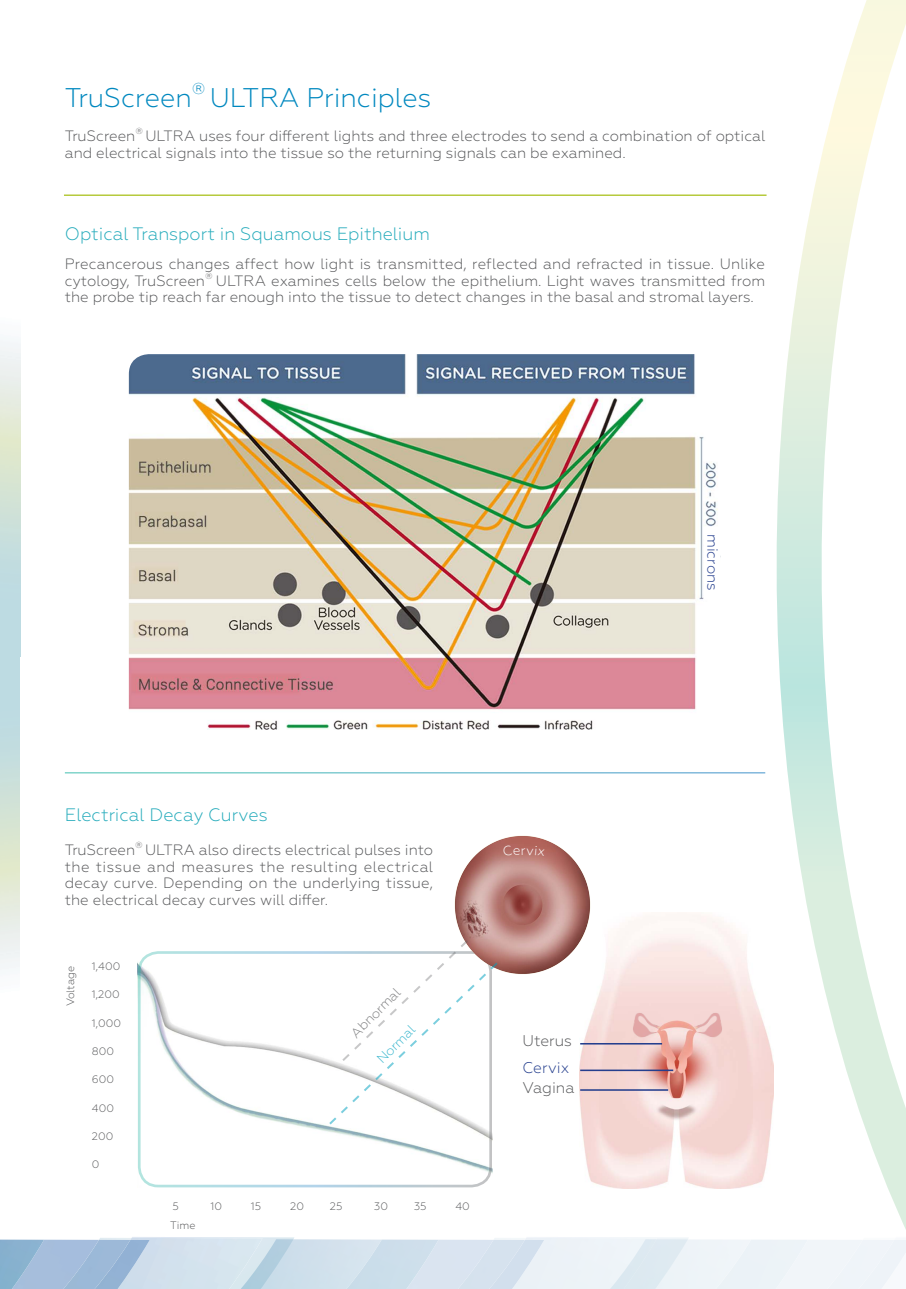
<style>
.page{position:relative;width:906px;height:1289px;background:#fff}
.page>*{position:absolute;margin:0;border:0;box-sizing:border-box;transform-origin:0 0}
.t1{font:300 27px "Geometria";color:#0088bf}
.t2{font:300 18px "Geometria";color:#25abbb}
.t3{font:300 15.75px "Geometria";color:#0088bf}
.t4{font:300 15.45px "Geometria";color:#57585a}
.t5{font:300 15.45px "Geometria";color:#253f8e}
.t6{font:300 15px/16.5px "Geometria";color:#57585a}
.t7{font:300 15px "Geometria";color:#253f8e}
.t8{font:300 13.5px "Geometria";color:#57585a}
.t9{font:300 13.5px "Geometria";color:#00a2c0}
.t10{font:300 10.8px "Geometria";color:#57585a}
.t11{font:300 8.7px "Geometria";color:#57585a}
</style>
<div class="page">
<img style="left:7px;top:1239px;width:26px;height:49px">
<img style="left:33px;top:1237px;width:261px;height:51px">
<img style="left:263px;top:1239px;width:106px;height:49px">
<img style="left:376px;top:1239px;width:26px;height:49px">
<img style="left:402px;top:1237px;width:286px;height:51px">
<img style="left:413px;top:1239px;width:471px;height:49px">
<svg style="left:775px;top:0;width:131px;height:1285px"></svg>
<img style="left:579px;top:913px;width:194px;height:275px">
<hr style="left:580px;top:1042px;width:82px;height:2px;background:#253f8e">
<hr style="left:580px;top:1069px;width:93px;height:2px;background:#253f8e">
<hr style="left:580px;top:1089px;width:88px;height:1px;background:#253f8e">
<img style="left:626px;top:1003px;width:41px;height:41px">
<img style="left:687px;top:1003px;width:40px;height:41px">
<img style="left:138px;top:955px;width:354px;height:232px">
<div style="left:138px;top:951px;width:354px;height:236px;border:3px solid #fff;border-radius:19px"></div>
<img style="left:454px;top:835px;width:136px;height:139px">
<svg style="left:328px;top:938px;width:171px;height:187px"></svg>
<hr style="left:64px;top:194px;width:702px;height:2px;background:#b6ca3d">
<img style="left:129px;top:354px;width:589px;height:375px">
<div style="left:704px;top:534px;width:16px;height:64px;background:#fff"></div>
<svg style="left:503px;top:845px;width:42px;height:11px"></svg>
<p class="t1" style="left:65px;top:82px;width:128px">TruScreen</p>
<p class="t3" style="left:192px;top:79px;width:15px">®</p>
<p class="t1" style="left:210px;top:82px;width:223px">ULTRA Principles</p>
<p class="t6" style="left:65px;top:128px;width:72px">TruScreen</p>
<p class="t11" style="left:135px;top:126px;width:9px">®</p>
<p class="t6" style="left:65px;top:128px;width:702px;text-indent:80px">ULTRA uses four different lights and three electrodes to send a combination of optical and electrical signals into the tissue so the returning signals can be examined.</p>
<p class="t2" style="left:65px;top:223px;width:366px">Optical Transport in Squamous Epithelium</p>
<p class="t6" style="left:65px;top:256px;width:701px">Precancerous changes affect how light is transmitted, reflected and refracted in tissue. Unlike cytology, TruScreen</p>
<p class="t11" style="left:205px;top:270px;width:9px">®</p>
<p class="t6" style="left:65px;top:272px;width:701px;text-indent:151px">ULTRA examines cells below the epithelium. Light waves transmitted from the probe tip reach far enough into the tissue to detect changes in the basal and stromal layers.</p>
<p class="t2" style="left:65px;top:804px;width:204px">Electrical Decay Curves</p>
<p class="t6" style="left:65px;top:841px;width:72px">TruScreen</p>
<p class="t11" style="left:135px;top:839px;width:9px">®</p>
<p class="t6" style="left:65px;top:841px;width:370px;text-align:justify;text-indent:80px">ULTRA also directs electrical pulses into the tissue and measures the resulting electrical decay curve. Depending on the underlying tissue, the electrical decay curves will differ.</p>
<p class="t10" style="left:64px;top:1006px;width:42px;rotate:-90deg">Voltage</p>
<p class="t10" style="left:92px;top:959px;width:30px">1,400</p>
<p class="t10" style="left:92px;top:988px;width:29px">1,200</p>
<p class="t10" style="left:92px;top:1016px;width:31px">1,000</p>
<p class="t10" style="left:92px;top:1045px;width:24px">800</p>
<p class="t10" style="left:92px;top:1073px;width:24px">600</p>
<p class="t10" style="left:92px;top:1101px;width:24px">400</p>
<p class="t10" style="left:92px;top:1130px;width:23px">200</p>
<p class="t10" style="left:92px;top:1158px;width:9px">0</p>
<p class="t8" style="left:348px;top:1029px;width:65px;rotate:-45deg">Abnormal</p>
<p class="t9" style="left:374px;top:1055px;width:49px;rotate:-45deg">Normal</p>
<p class="t10" style="left:172px;top:1199px;width:8px">5</p>
<p class="t10" style="left:210px;top:1199px;width:13px">10</p>
<p class="t10" style="left:251px;top:1199px;width:12px">15</p>
<p class="t10" style="left:290px;top:1199px;width:15px">20</p>
<p class="t10" style="left:330px;top:1199px;width:14px">25</p>
<p class="t10" style="left:374px;top:1199px;width:15px">30</p>
<p class="t10" style="left:414px;top:1199px;width:14px">35</p>
<p class="t10" style="left:455px;top:1199px;width:16px">40</p>
<p class="t10" style="left:170px;top:1218px;width:27px">Time</p>
<p class="t4" style="left:522px;top:1032px;width:51px">Uterus</p>
<p class="t5" style="left:522px;top:1058px;width:48px">Cervix</p>
<p class="t4" style="left:522px;top:1078px;width:53px">Vagina</p>
<p class="t7" style="left:721px;top:534px;width:58px;rotate:90deg">microns</p>
</div>
